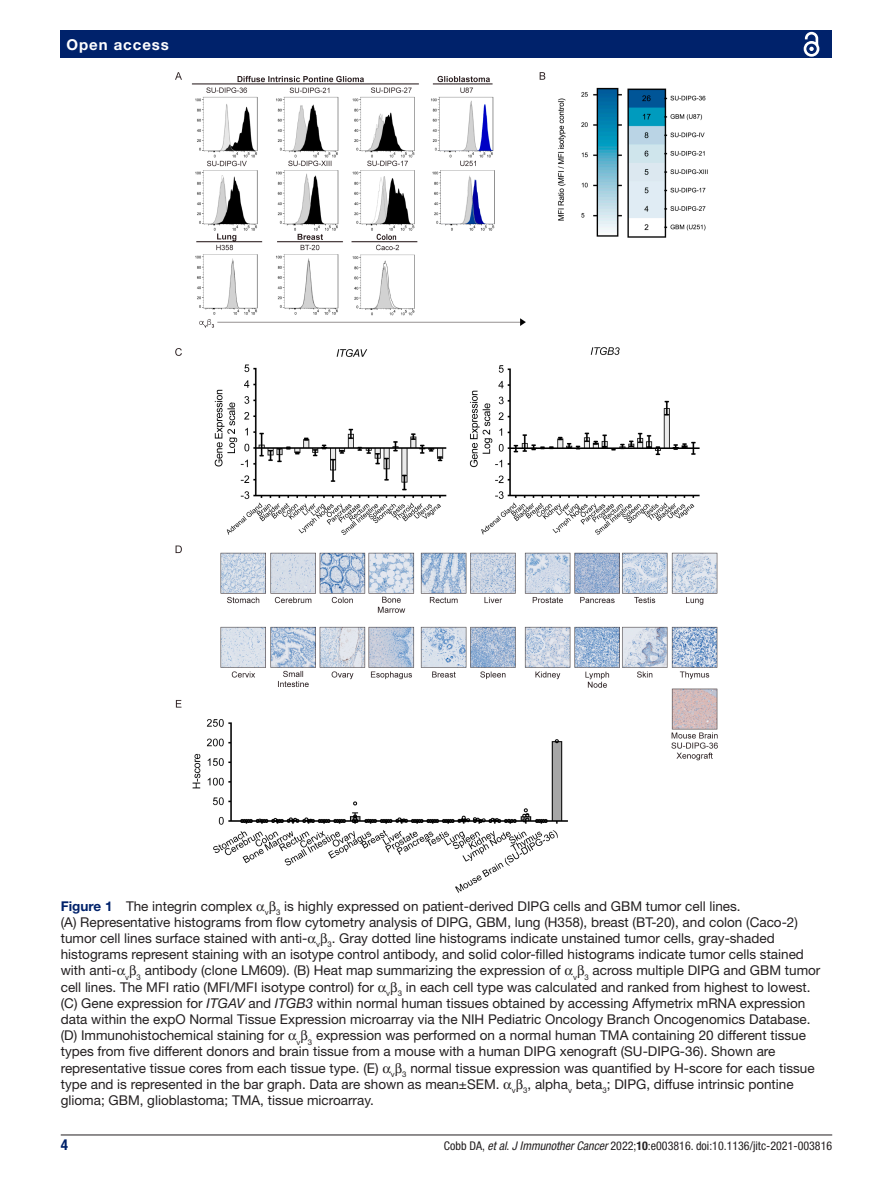
<style>
.page{position:relative;width:893px;height:1191px;background:#fff}
.page>*{position:absolute;margin:0;border:0;box-sizing:border-box;transform-origin:0 0}
.t1{font:700 15px "Helvetica Neue LT Std";letter-spacing:.065em;color:#fff}
.t2{font:700 condensed 15px "Helvetica Neue LT Std";color:#00226b}
.t3{font:13.5px/16.2px "Helvetica Neue LT Std";color:#231f20}
.t4{font:condensed 12px "Helvetica Neue LT Std";color:#231f20}
.s1{font-weight:700;color:#00226b}
.s2{font-style:italic}
.s3{font-weight:700}
</style>
<div class="page">
<hr style="left:61px;top:1134px;width:771px;height:1px;background:#231f20">
<div style="left:61px;top:31px;width:771px;height:27px;background:#00226b"></div>
<svg style="left:803px;top:31px;width:17px;height:26px"></svg>
<img style="left:176px;top:73px;width:541px;height:820px">
<p class="t1" style="left:66px;top:35px;width:104px">Open access</p>
<p class="t3" style="left:61px;top:897px;width:761px"><span class="s1">Figure 1</span> The integrin complex <sub>v</sub> <sub>3</sub> is highly expressed on patient-derived DIPG cells and GBM tumor cell lines.<br>(A) Representative histograms from flow cytometry analysis of DIPG, GBM, lung (H358), breast (BT-20), and colon (Caco-2) tumor cell lines surface stained with anti- <sub>v</sub> <sub>3</sub>. Gray dotted line histograms indicate unstained tumor cells, gray-shaded histograms represent staining with an isotype control antibody, and solid color-filled histograms indicate tumor cells stained with anti- <sub>v</sub> <sub>3</sub> antibody (clone LM609). (B) Heat map summarizing the expression of <sub>v</sub> <sub>3</sub> across multiple DIPG and GBM tumor cell lines. The MFI ratio (MFI/MFI isotype control) for <sub>v</sub> <sub>3</sub> in each cell type was calculated and ranked from highest to lowest. (C) Gene expression for <span class="s2">ITGAV</span> and <span class="s2">ITGB3</span> within normal human tissues obtained by accessing Affymetrix mRNA expression data within the expO Normal Tissue Expression microarray via the NIH Pediatric Oncology Branch Oncogenomics Database. (D) Immunohistochemical staining for <sub>v</sub> <sub>3</sub> expression was performed on a normal human TMA containing 20 different tissue types from five different donors and brain tissue from a mouse with a human DIPG xenograft (SU-DIPG-36). Shown are representative tissue cores from each tissue type. (E) <sub>v</sub> <sub>3</sub> normal tissue expression was quantified by H-score for each tissue type and is represented in the bar graph. Data are shown as mean±SEM. <sub>v</sub> <sub>3</sub>, alpha<sub>v</sub> beta<sub>3</sub>; DIPG, diffuse intrinsic pontine glioma; GBM, glioblastoma; TMA, tissue microarray.</p>
<p class="t2" style="left:61px;top:1135px;width:9px">4</p>
<p class="t4" style="left:444px;top:1138px;width:390px">Cobb DA, <span class="s2">et al</span>. <span class="s2">J Immunother Cancer</span> 2022;<span class="s3">10</span>:e003816. doi:10.1136/jitc-2021-003816</p>
</div>
